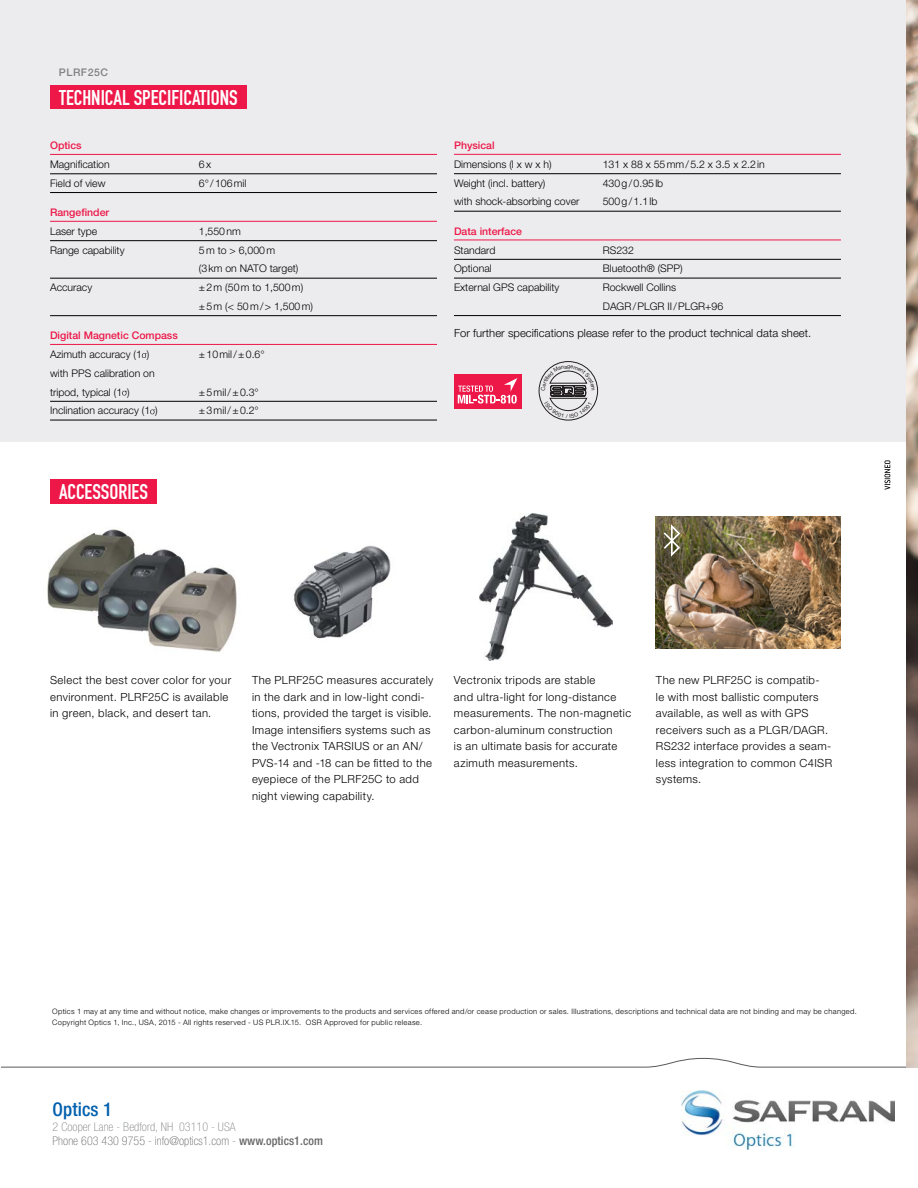
<style>
.page{position:relative;width:918px;height:1188px;background:#fff}
.page>*{position:absolute;margin:0;border:0;box-sizing:border-box;transform-origin:0 0}
.t1{font:21px "DIN Engschrift Std";color:#fff}
.t2{font:500 condensed 18.9px "Helvetica Neue LT Pro";letter-spacing:.005em;color:#0160ae}
.t3{font:100 condensed 12px/14.4px "Helvetica Neue LT Pro";letter-spacing:.005em;color:#666}
.t4{font:300 11.25px/16.5px "Helvetica Neue LT Pro";letter-spacing:.035em;color:#000}
.t5{font:300 11.25px "Helvetica Neue LT Pro";letter-spacing:.005em;color:#000}
.t6{font:300 10.5px/18.8px "Helvetica Neue LT Pro";color:#000}
.t7{font:500 10.5px "Helvetica Neue LT Pro";color:#ed1748}
.t8{font:500 10.5px "Helvetica Neue LT Pro";letter-spacing:.05em;color:#808080}
.t9{font:300 7.5px/11.2px "Helvetica Neue LT Pro";letter-spacing:.045em;color:#000}
.s1{color:#808285}
.s2{font-weight:500}
</style>
<div class="page">
<svg style="left:1px;top:1058px;width:905px;height:10px"></svg>
<div style="left:0;top:0;width:905px;height:442px;background:#ececee"></div>
<img style="left:906px;top:0;width:12px;height:1068px">
<svg style="left:885px;top:460px;width:5px;height:30px"></svg>
<hr style="left:50px;top:154px;width:387px;height:1px;background:#ed1748">
<hr style="left:50px;top:174px;width:387px;height:1px;background:#000">
<hr style="left:50px;top:192px;width:387px;height:1px;background:#000">
<hr style="left:50px;top:221px;width:387px;height:1px;background:#ed1748">
<hr style="left:50px;top:240px;width:387px;height:1px;background:#000">
<hr style="left:50px;top:278px;width:387px;height:1px;background:#000">
<hr style="left:50px;top:315px;width:387px;height:1px;background:#000">
<hr style="left:50px;top:344px;width:387px;height:1px;background:#ed1748">
<hr style="left:50px;top:401px;width:387px;height:1px;background:#000">
<hr style="left:50px;top:420px;width:387px;height:1px;background:#000">
<svg style="left:142px;top:353px;width:5px;height:5px"></svg>
<svg style="left:122px;top:391px;width:5px;height:5px"></svg>
<svg style="left:150px;top:410px;width:5px;height:4px"></svg>
<hr style="left:454px;top:154px;width:387px;height:1px;background:#ed1748">
<hr style="left:454px;top:173px;width:387px;height:1px;background:#000">
<hr style="left:454px;top:211px;width:387px;height:1px;background:#000">
<hr style="left:454px;top:240px;width:387px;height:1px;background:#ed1748">
<hr style="left:454px;top:259px;width:387px;height:1px;background:#000">
<hr style="left:454px;top:278px;width:387px;height:1px;background:#000">
<hr style="left:454px;top:315px;width:387px;height:1px;background:#000">
<img style="left:47px;top:529px;width:88px;height:83px">
<img style="left:656px;top:517px;width:185px;height:131px">
<img style="left:293px;top:545px;width:98px;height:94px">
<img style="left:480px;top:513px;width:133px;height:147px">
<img style="left:97px;top:549px;width:88px;height:83px">
<img style="left:93px;top:547px;width:50px;height:68px">
<img style="left:148px;top:567px;width:89px;height:86px">
<img style="left:144px;top:565px;width:49px;height:70px">
<div style="left:50px;top:85px;width:197px;height:24px;background:#ed1748"></div>
<div style="left:50px;top:479px;width:107px;height:25px;background:#ed1748"></div>
<div style="left:454px;top:374px;width:67px;height:35px;background:#ed1748"></div>
<svg style="left:458px;top:378px;width:59px;height:26px"></svg>
<svg style="left:664px;top:524px;width:16px;height:33px"></svg>
<div style="left:539px;top:361px;width:59px;height:59px;border:1px solid #231f20;border-radius:50%"></div>
<img style="left:681px;top:1091px;width:213px;height:59px">
<svg style="left:541px;top:365px;width:54px;height:53px"></svg>
<p class="t8" style="left:59px;top:66px;width:51px">PLRF25C</p>
<h1 class="t1" style="left:59px;top:85px;width:180px">TECHNICAL SPECIFICATIONS</h1>
<p class="t7" style="left:50px;top:139px;width:33px">Optics</p>
<p class="t6" style="left:50px;top:155px;width:61px">Magnification</p>
<p class="t6" style="left:199px;top:155px;width:14px">6 x</p>
<p class="t6" style="left:50px;top:173px;width:57px">Field of view</p>
<p class="t6" style="left:199px;top:173px;width:49px">6° / 106 mil</p>
<p class="t7" style="left:50px;top:206px;width:61px">Rangefinder</p>
<p class="t6" style="left:50px;top:222px;width:49px">Laser type</p>
<p class="t6" style="left:199px;top:222px;width:43px">1,550 nm</p>
<p class="t6" style="left:50px;top:240px;width:76px">Range capability</p>
<p class="t6" style="left:199px;top:240px;width:101px">5 m to &gt; 6,000 m<br>(3 km on NATO target)</p>
<p class="t6" style="left:50px;top:278px;width:44px">Accuracy</p>
<p class="t6" style="left:199px;top:278px;width:116px">± 2 m (50 m to 1,500 m)<br>± 5 m (&lt; 50 m / &gt; 1,500 m)</p>
<p class="t7" style="left:50px;top:329px;width:129px">Digital Magnetic Compass</p>
<p class="t6" style="left:50px;top:345px;width:101px">Azimuth accuracy (1 )</p>
<p class="t6" style="left:199px;top:345px;width:67px">± 10 mil / ± 0.6°</p>
<p class="t6" style="left:50px;top:363px;width:106px">with PPS calibration on tripod, typical (1 )</p>
<p class="t6" style="left:199px;top:382px;width:61px">± 5 mil / ± 0.3°</p>
<p class="t6" style="left:50px;top:401px;width:109px">Inclination accuracy (1 )</p>
<p class="t6" style="left:199px;top:401px;width:61px">± 3 mil / ± 0.2°</p>
<h1 class="t1" style="left:59px;top:479px;width:90px">ACCESSORIES</h1>
<p class="t7" style="left:454px;top:139px;width:42px">Physical</p>
<p class="t6" style="left:454px;top:155px;width:99px">Dimensions (l x w x h)</p>
<p class="t6" style="left:603px;top:155px;width:164px">131 x 88 x 55 mm / 5.2 x 3.5 x 2.2 in</p>
<p class="t6" style="left:454px;top:173px;width:93px">Weight (incl. battery)</p>
<p class="t6" style="left:603px;top:173px;width:62px">430 g / 0.95 lb</p>
<p class="t6" style="left:454px;top:192px;width:127px">with shock-absorbing cover</p>
<p class="t6" style="left:603px;top:192px;width:56px">500 g / 1.1 lb</p>
<p class="t7" style="left:454px;top:225px;width:70px">Data interface</p>
<p class="t6" style="left:454px;top:240px;width:43px">Standard</p>
<p class="t6" style="left:603px;top:240px;width:33px">RS232</p>
<p class="t6" style="left:454px;top:259px;width:39px">Optional</p>
<p class="t6" style="left:603px;top:259px;width:81px">Bluetooth® (SPP)</p>
<p class="t6" style="left:454px;top:278px;width:107px">External GPS capability</p>
<p class="t6" style="left:603px;top:278px;width:122px">Rockwell Collins<br>DAGR / PLGR II / PLGR+96</p>
<p class="t5" style="left:454px;top:326px;width:359px">For further specifications please refer to the product technical data sheet.</p>
<p class="t4" style="left:252px;top:672px;width:183px">The PLRF25C measures accurately in the dark and in low-light condi&shy;tions, provided the target is visible.<br>Image intensifiers systems such as the Vectronix TARSIUS or an AN/<br>PVS-14 and -18 can be fitted to the eyepiece of the PLRF25C to add night viewing capability.</p>
<p class="t4" style="left:50px;top:672px;width:183px">Select the best cover color for your environment. PLRF25C is available in green, black, and desert tan.</p>
<p class="t4" style="left:656px;top:672px;width:178px">The new PLRF25C is compatib-<br>le with most ballistic computers available, as well as with GPS receivers such as a PLGR/DAGR.<br>RS232 interface provides a seam&shy;less integration to common C4ISR systems.</p>
<p class="t4" style="left:454px;top:672px;width:179px">Vectronix tripods are stable<br>and ultra-light for long-distance measurements. The non-magnetic carbon-aluminum construction<br>is an ultimate basis for accurate azimuth measurements.</p>
<p class="t9" style="left:52px;top:1005px;width:806px">Optics 1 may at any time and without notice, make changes or improvements to the products and services offered and/or cease production or sales. Illustrations, descriptions and technical data are not binding and may be changed.<br>Copyright Optics 1, Inc., USA, 2015 - All rights reserved - US PLR.IX.15. OSR Approved for public release.</p>
<h2 class="t2" style="left:53px;top:1098px;width:61px">Optics 1</h2>
<p class="t3" style="left:53px;top:1119px;width:272px"><span class="s1">2 Cooper Lane - Bedford, NH 03110 - USA<br></span>Phone 603 430 9755 - info@optics1.com - <span class="s2">www.optics1.com</span></p>
</div>
